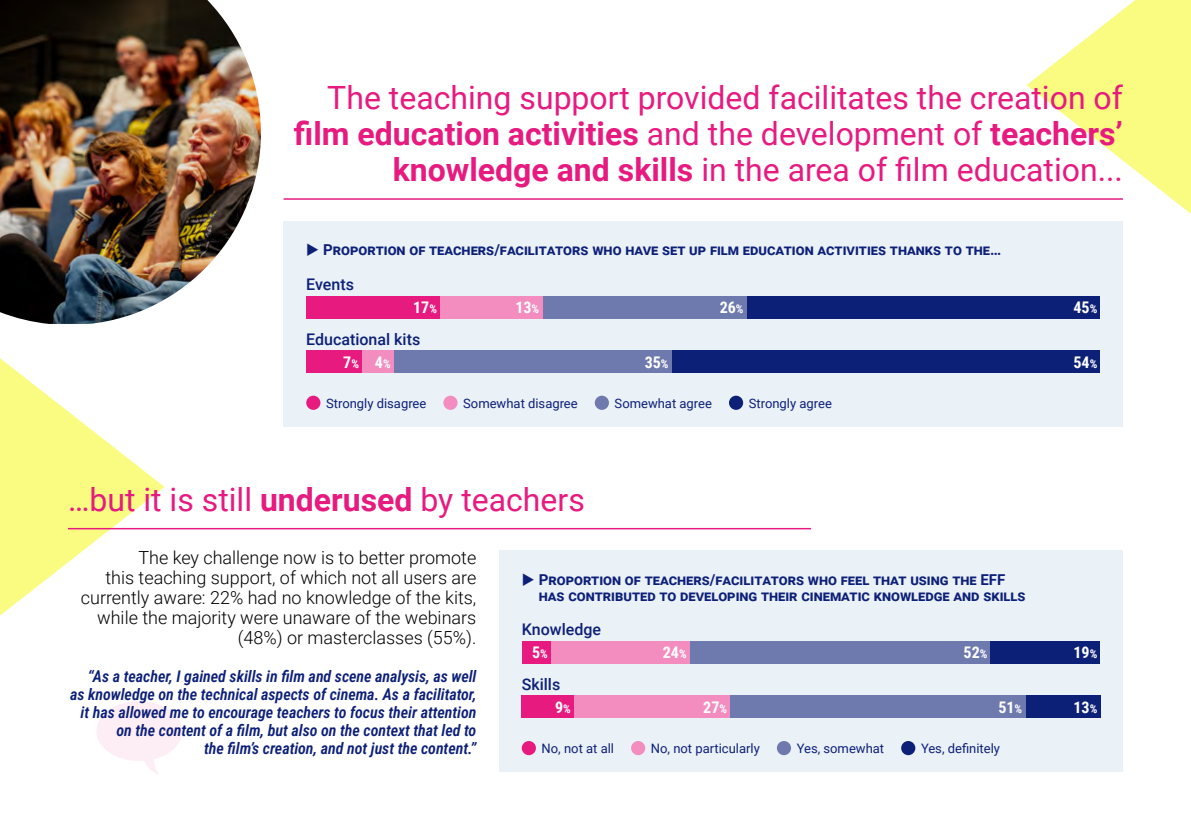
<style>
.page{position:relative;width:1191px;height:840px;background:#fff}
.page>*{position:absolute;margin:0;border:0;box-sizing:border-box;transform-origin:0 0}
.t1{font:32px/36px "Roboto";color:#e71a80;text-align:right}
.t2{font:300 18px/20px "Roboto";color:#000;text-align:right}
.t3{font:italic 600 16px/18px "Roboto Condensed";color:#0d2078;text-align:right}
.t4{font:700 16px "Roboto Condensed";color:#fff}
.t5{font:500 16px "Roboto";color:#0d2078}
.t6{font:700 15px/16px "Roboto";color:#0d2078}
.t7{font:13px "Roboto";color:#0d2078}
.s1{font-weight:700}
.s2{font-size:12px}
</style>
<div class="page">
<svg style="left:0;top:358px;width:164px;height:257px;fill:#fafc81"></svg>
<svg style="left:1026px;top:0;width:165px;height:214px"></svg>
<img style="left:0;top:0;width:261px;height:324px">
<svg style="left:96px;top:701px;width:86px;height:73px"></svg>
<hr style="left:283px;top:198px;width:840px;height:2px;background:#e71a80">
<hr style="left:68px;top:527px;width:743px;height:2px;background:#e71a80">
<div style="left:283px;top:221px;width:840px;height:205px;background:#eaf1f7"></div>
<div style="left:746px;top:295px;width:354px;height:23px;background:#0d2078"></div>
<div style="left:542px;top:295px;width:204px;height:23px;background:#6e79ae"></div>
<div style="left:440px;top:295px;width:102px;height:23px;background:#f38dc0"></div>
<div style="left:306px;top:295px;width:134px;height:23px;background:#e71a80"></div>
<div style="left:671px;top:350px;width:429px;height:23px;background:#0d2078"></div>
<div style="left:393px;top:350px;width:278px;height:23px;background:#6e79ae"></div>
<div style="left:362px;top:350px;width:31px;height:23px;background:#f38dc0"></div>
<div style="left:306px;top:350px;width:56px;height:23px;background:#e71a80"></div>
<div style="left:306px;top:395px;width:14px;height:14px;background:#e71a80;border-radius:50%"></div>
<div style="left:443px;top:395px;width:14px;height:14px;background:#f38dc0;border-radius:50%"></div>
<div style="left:595px;top:395px;width:14px;height:14px;background:#6e79ae;border-radius:50%"></div>
<div style="left:729px;top:395px;width:14px;height:14px;background:#0d2078;border-radius:50%"></div>
<div style="left:499px;top:550px;width:624px;height:221px;background:#eaf1f7"></div>
<div style="left:522px;top:740px;width:14px;height:14px;background:#e71a80;border-radius:50%"></div>
<div style="left:631px;top:740px;width:14px;height:14px;background:#f38dc0;border-radius:50%"></div>
<div style="left:777px;top:740px;width:14px;height:14px;background:#6e79ae;border-radius:50%"></div>
<div style="left:901px;top:740px;width:14px;height:14px;background:#0d2078;border-radius:50%"></div>
<div style="left:1025px;top:695px;width:75px;height:22px;background:#0d2078"></div>
<div style="left:730px;top:695px;width:295px;height:22px;background:#6e79ae"></div>
<div style="left:574px;top:695px;width:156px;height:22px;background:#f38dc0"></div>
<div style="left:522px;top:695px;width:52px;height:22px;background:#e71a80"></div>
<div style="left:990px;top:640px;width:110px;height:23px;background:#0d2078"></div>
<div style="left:689px;top:640px;width:301px;height:23px;background:#6e79ae"></div>
<div style="left:550px;top:640px;width:139px;height:23px;background:#f38dc0"></div>
<div style="left:522px;top:640px;width:28px;height:23px;background:#e71a80"></div>
<h1 class="t1" style="left:294px;top:78px;width:830px">The teaching support provided facilitates the creation of <span class="s1">film education activities</span> and the development of <span class="s1">teachers’ knowledge and skills</span> in the area of film education...</h1>
<p class="t6" style="left:323px;top:241px;width:679px">Proportion of teachers/facilitators who have set up film education activities thanks to the…</p>
<p class="t5" style="left:306px;top:272px;width:49px">Events</p>
<p class="t4" style="left:413px;top:296px;width:25px">17<span class="s2">%</span></p>
<p class="t4" style="left:515px;top:296px;width:25px">13<span class="s2">%</span></p>
<p class="t4" style="left:720px;top:296px;width:25px">26<span class="s2">%</span></p>
<p class="t4" style="left:1073px;top:296px;width:25px">45<span class="s2">%</span></p>
<p class="t5" style="left:306px;top:327px;width:115px">Educational kits</p>
<p class="t4" style="left:343px;top:350px;width:49px">7<span class="s2">%</span> 4<span class="s2">%</span></p>
<p class="t4" style="left:645px;top:350px;width:25px">35<span class="s2">%</span></p>
<p class="t4" style="left:1073px;top:350px;width:25px">54<span class="s2">%</span></p>
<p class="t7" style="left:326px;top:393px;width:102px">Strongly disagree</p>
<p class="t7" style="left:463px;top:393px;width:116px">Somewhat disagree</p>
<p class="t7" style="left:614px;top:393px;width:99px">Somewhat agree</p>
<p class="t7" style="left:749px;top:393px;width:85px">Strongly agree</p>
<h1 class="t1" style="left:68px;top:480px;width:518px">…but it is still <span class="s1">underused</span> by teachers</h1>
<p class="t2" style="left:81px;top:546px;width:397px">The key challenge now is to better promote<br>this teaching support, of which not all users are currently aware: 22% had no knowledge of the kits, while the majority were unaware of the webinars (48%) or masterclasses (55%).</p>
<p class="t3" style="left:70px;top:666px;width:408px">“As a teacher, I gained skills in film and scene analysis, as well as knowledge on the technical aspects of cinema. As a facilitator, it has allowed me to encourage teachers to focus their attention on the content of a film, but also on the context that led to<br>the film’s creation, and not just the content.”</p>
<p class="t6" style="left:539px;top:570px;width:488px">Proportion of teachers/facilitators who feel that using the EFF has contributed to developing their cinematic knowledge and skills</p>
<p class="t5" style="left:522px;top:618px;width:81px">Knowledge</p>
<p class="t4" style="left:532px;top:641px;width:17px">5<span class="s2">%</span></p>
<p class="t4" style="left:663px;top:641px;width:25px">24<span class="s2">%</span></p>
<p class="t4" style="left:963px;top:641px;width:25px">52<span class="s2">%</span></p>
<p class="t4" style="left:1073px;top:641px;width:25px">19<span class="s2">%</span></p>
<p class="t5" style="left:522px;top:672px;width:40px">Skills</p>
<p class="t4" style="left:555px;top:695px;width:17px">9<span class="s2">%</span></p>
<p class="t4" style="left:703px;top:695px;width:25px">27<span class="s2">%</span></p>
<p class="t4" style="left:998px;top:695px;width:25px">51<span class="s2">%</span></p>
<p class="t4" style="left:1073px;top:695px;width:25px">13<span class="s2">%</span></p>
<p class="t7" style="left:541px;top:738px;width:74px">No, not at all</p>
<p class="t7" style="left:651px;top:738px;width:110px">No, not particularly</p>
<p class="t7" style="left:796px;top:738px;width:89px">Yes, somewhat</p>
<p class="t7" style="left:921px;top:738px;width:80px">Yes, definitely</p>
</div>
